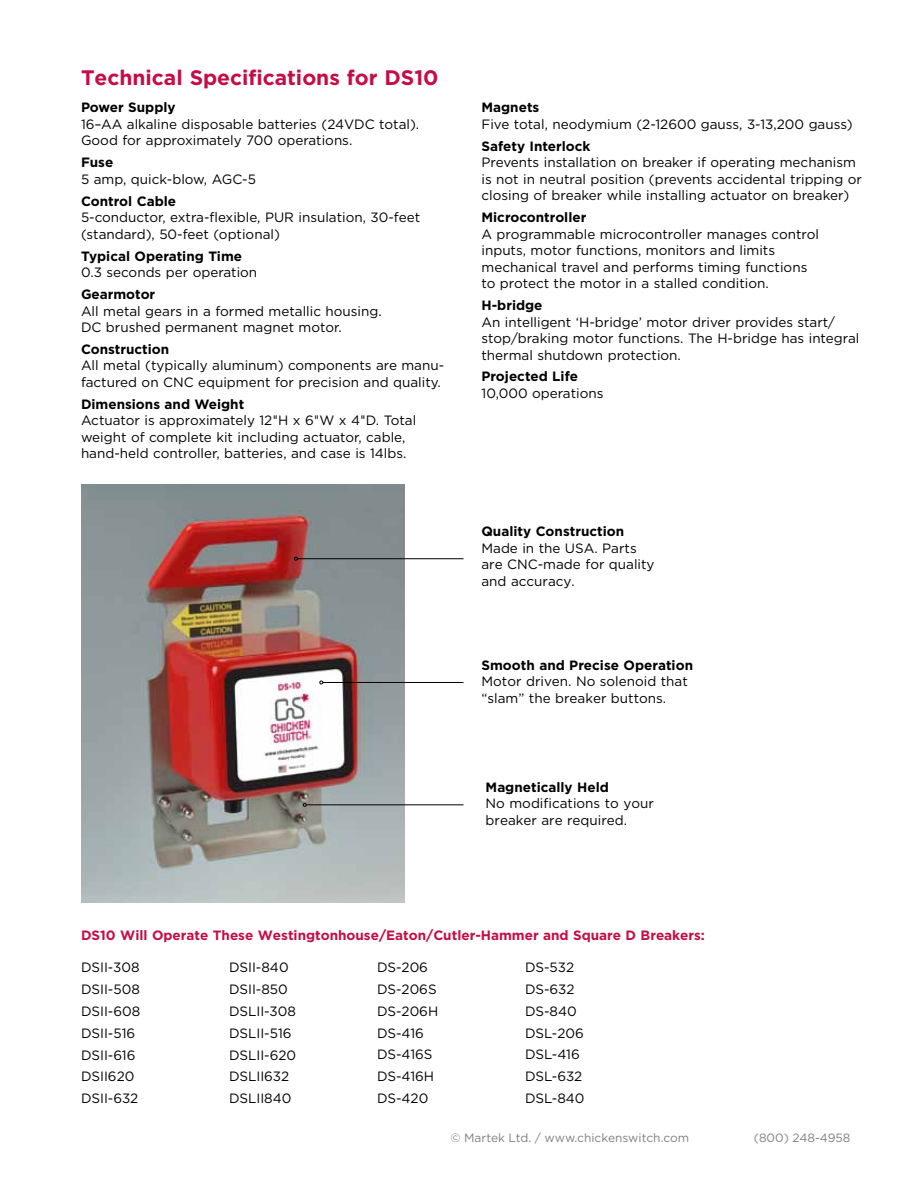
<style>
.page{position:relative;width:918px;height:1188px;background:#fff}
.page>*{position:absolute;margin:0;border:0;box-sizing:border-box;transform-origin:0 0}
.t1{font:700 21px "Gotham HTF";color:#c60c46}
.t2{font:13.5px/21.9px "Gotham HTF";color:#000}
.t3{font:700 13.5px "Gotham HTF";color:#000}
.t4{font:700 13.5px "Gotham HTF";color:#c60c46}
.t5{font:12px "Gotham HTF";color:#807f83}
.s1{font-weight:700}
.s2{font-family:"Helvetica Neue"}
</style>
<div class="page">
<img style="left:81px;top:485px;width:324px;height:418px">
<hr style="left:297px;top:558px;width:167px;height:1px;background:#000">
<svg style="left:294px;top:557px;width:4px;height:4px"></svg>
<hr style="left:323px;top:682px;width:141px;height:1px;background:#000">
<svg style="left:319px;top:681px;width:4px;height:3px"></svg>
<hr style="left:306px;top:804px;width:158px;height:1px;background:#000">
<svg style="left:303px;top:803px;width:4px;height:4px"></svg>
<h1 class="t1" style="left:81px;top:65px;width:359px">Technical Specifications for DS10</h1>
<p class="t3" style="left:81px;top:100px;width:96px">Power Supply</p>
<p class="t2" style="left:81px;top:116px;width:340px;line-height:16.5px">16–AA alkaline disposable batteries (24VDC total).<br>Good for approximately 700 operations.</p>
<p class="t3" style="left:81px;top:155px;width:34px">Fuse</p>
<p class="t2" style="left:81px;top:168px;width:177px">5 amp, quick-blow, AGC-5</p>
<p class="t3" style="left:81px;top:193px;width:97px">Control Cable</p>
<p class="t2" style="left:81px;top:209px;width:341px;line-height:16.5px">5-conductor, extra-flexible, PUR insulation, 30-feet (standard), 50-feet (optional)</p>
<p class="t3" style="left:81px;top:248px;width:163px">Typical Operating Time</p>
<p class="t2" style="left:81px;top:261px;width:178px">0.3 seconds per operation</p>
<p class="t3" style="left:81px;top:286px;width:76px">Gearmotor</p>
<p class="t2" style="left:81px;top:302px;width:302px;line-height:16.5px">All metal gears in a formed metallic housing.<br>DC brushed permanent magnet motor.</p>
<p class="t3" style="left:81px;top:341px;width:90px">Construction</p>
<p class="t2" style="left:81px;top:357px;width:365px;line-height:16.5px">All metal (typically aluminum) components are manu&shy;factured on CNC equipment for precision and quality.</p>
<p class="t2" style="left:81px;top:396px;width:337px;line-height:16.5px"><span class="s1">Dimensions and Weight<br></span>Actuator is approximately 12<span class="s2">"</span>H x 6<span class="s2">"</span>W x 4<span class="s2">"</span>D. Total weight of complete kit including actuator, cable, hand-held controller, batteries, and case is 14lbs.</p>
<p class="t3" style="left:482px;top:100px;width:59px">Magnets</p>
<p class="t2" style="left:482px;top:113px;width:373px">Five total, neodymium (2-12600 gauss, 3-13,200 gauss)</p>
<p class="t3" style="left:482px;top:138px;width:111px">Safety Interlock</p>
<p class="t2" style="left:482px;top:154px;width:382px;line-height:16.5px">Prevents installation on breaker if operating mechanism is not in neutral position (prevents accidental tripping or closing of breaker while installing actuator on breaker)</p>
<p class="t3" style="left:482px;top:210px;width:106px">Microcontroller</p>
<p class="t2" style="left:482px;top:225px;width:339px;line-height:16.5px">A programmable microcontroller manages control inputs, motor functions, monitors and limits mechanical travel and performs timing functions to protect the motor in a stalled condition.</p>
<p class="t3" style="left:482px;top:297px;width:63px">H-bridge</p>
<p class="t2" style="left:482px;top:313px;width:379px;line-height:16.5px">An intelligent ‘H-bridge’ motor driver provides start/ stop/braking motor functions. The H-bridge has integral thermal shutdown protection.</p>
<p class="t3" style="left:482px;top:369px;width:98px">Projected Life</p>
<p class="t2" style="left:482px;top:382px;width:123px">10,000 operations</p>
<p class="t3" style="left:482px;top:524px;width:144px">Quality Construction</p>
<p class="t2" style="left:482px;top:539px;width:175px;line-height:16.5px">Made in the USA. Parts are CNC-made for quality and accuracy.</p>
<p class="t3" style="left:482px;top:657px;width:213px">Smooth and Precise Operation</p>
<p class="t2" style="left:482px;top:673px;width:208px;line-height:16.5px">Motor driven. No solenoid that “slam” the breaker buttons.</p>
<p class="t3" style="left:486px;top:779px;width:125px">Magnetically Held</p>
<p class="t2" style="left:486px;top:795px;width:170px;line-height:16.5px">No modifications to your breaker are required.</p>
<p class="t4" style="left:81px;top:928px;width:625px">DS10 Will Operate These Westingtonhouse/Eaton/Cutler-Hammer and Square D Breakers:</p>
<p class="t2" style="left:81px;top:956px;width:61px">DSII-308<br>DSII-508<br>DSII-608<br>DSII-516<br>DSII-616<br>DSII620<br>DSII-632</p>
<p class="t2" style="left:229px;top:956px;width:69px">DSII-840<br>DSII-850<br>DSLII-308<br>DSLII-516<br>DSLII-620<br>DSLII632<br>DSLII840</p>
<p class="t2" style="left:377px;top:956px;width:63px">DS-206<br>DS-206S<br>DS-206H<br>DS-416<br>DS-416S<br>DS-416H<br>DS-420</p>
<p class="t2" style="left:525px;top:956px;width:61px">DS-532<br>DS-632<br>DS-840<br>DSL-206<br>DSL-416<br>DSL-632<br>DSL-840</p>
<p class="t5" style="left:451px;top:1131px;width:240px">© Martek Ltd. / www.chickenswitch.com</p>
<p class="t5" style="left:754px;top:1131px;width:98px">(800) 248-4958</p>
</div>
